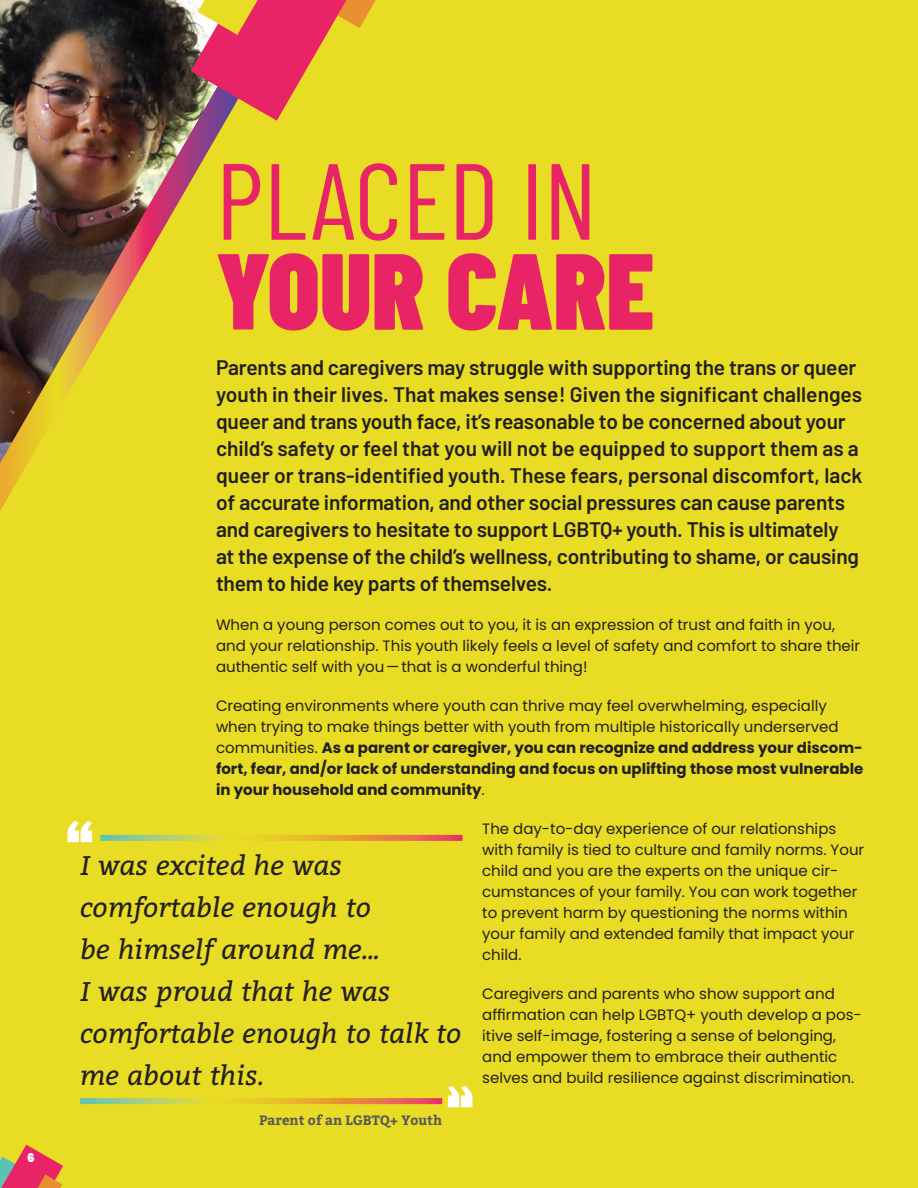
<style>
.page{position:relative;width:918px;height:1188px;background:#e8dc25}
.page>*{position:absolute;margin:0;border:0;box-sizing:border-box;transform-origin:0 0}
.t1{font:108px "Barlow Condensed";color:#e82466}
.t2{font:900 108px "Barlow Condensed";color:#e82466}
.t3{font:italic 27px/42px "Bitter";color:#231f20}
.t4{font:600 21px/27px "Barlow";letter-spacing:-.01em;color:#231f20}
.t5{font:15px/21px "Poppins";color:#231f20}
.t6{font:700 15px/21px "Poppins";color:#231f20}
.t7{font:700 13.5px "Bitter";color:#57585a}
.t8{font:900 12px "Poppins";color:#fff}
.s1{font-weight:400}
</style>
<div class="page">
<svg style="left:100px;top:835px;width:362px;height:6px"></svg>
<svg style="left:80px;top:1098px;width:362px;height:6px"></svg>
<svg style="left:68px;top:821px;width:24px;height:21px"></svg>
<svg style="left:448px;top:1086px;width:24px;height:21px"></svg>
<img style="left:0;top:0;width:226px;height:511px">
<svg style="left:191px;top:0;width:185px;height:121px"></svg>
<svg style="left:0;top:1145px;width:63px;height:43px"></svg>
<p class="t8" style="left:27px;top:1151px;width:9px">6</p>
<h1 class="t1" style="left:216px;top:124px;width:383px">PLACED IN</h1>
<h1 class="t2" style="left:216px;top:215px;width:440px">YOUR CARE</h1>
<p class="t4" style="left:216px;top:352px;width:648px">Parents and caregivers may struggle with supporting the trans or queer youth in their lives. That makes sense! Given the significant challenges queer and trans youth face, it’s reasonable to be concerned about your child’s safety or feel that you will not be equipped to support them as a queer or trans-identified youth. These fears, personal discomfort, lack of accurate information, and other social pressures can cause parents and caregivers to hesitate to support LGBTQ+ youth. This is ultimately<br>at the expense of the child’s wellness, contributing to shame, or causing them to hide key parts of themselves.</p>
<p class="t5" style="left:216px;top:614px;width:646px">When a young person comes out to you, it is an expression of trust and faith in you, and your relationship. This youth likely feels a level of safety and comfort to share their authentic self with you—that is a wonderful thing!</p>
<p class="t6" style="left:216px;top:695px;width:649px"><span class="s1">Creating environments where youth can thrive may feel overwhelming, especially when trying to make things better with youth from multiple historically underserved communities.</span> As a parent or caregiver, you can recognize and address your discom&shy;fort, fear, and/or lack of understanding and focus on uplifting those most vulnerable in your household and community<span class="s1">.</span></p>
<p class="t5" style="left:482px;top:818px;width:383px">The day-to-day experience of our relationships with family is tied to culture and family norms. Your child and you are the experts on the unique cir&shy;cumstances of your family. You can work together to prevent harm by questioning the norms within your family and extended family that impact your child.</p>
<p class="t5" style="left:482px;top:983px;width:381px">Caregivers and parents who show support and affirmation can help LGBTQ+ youth develop a pos&shy;itive self-image, fostering a sense of belonging, and empower them to embrace their authentic selves and build resilience against discrimination.</p>
<h2 class="t3" style="left:80px;top:843px;width:383px">I was excited he was comfortable enough to<br>be himself around me...<br>I was proud that he was comfortable enough to talk to me about this.</h2>
<p class="t7" style="left:259px;top:1112px;width:185px">Parent of an LGBTQ+ Youth</p>
</div>
